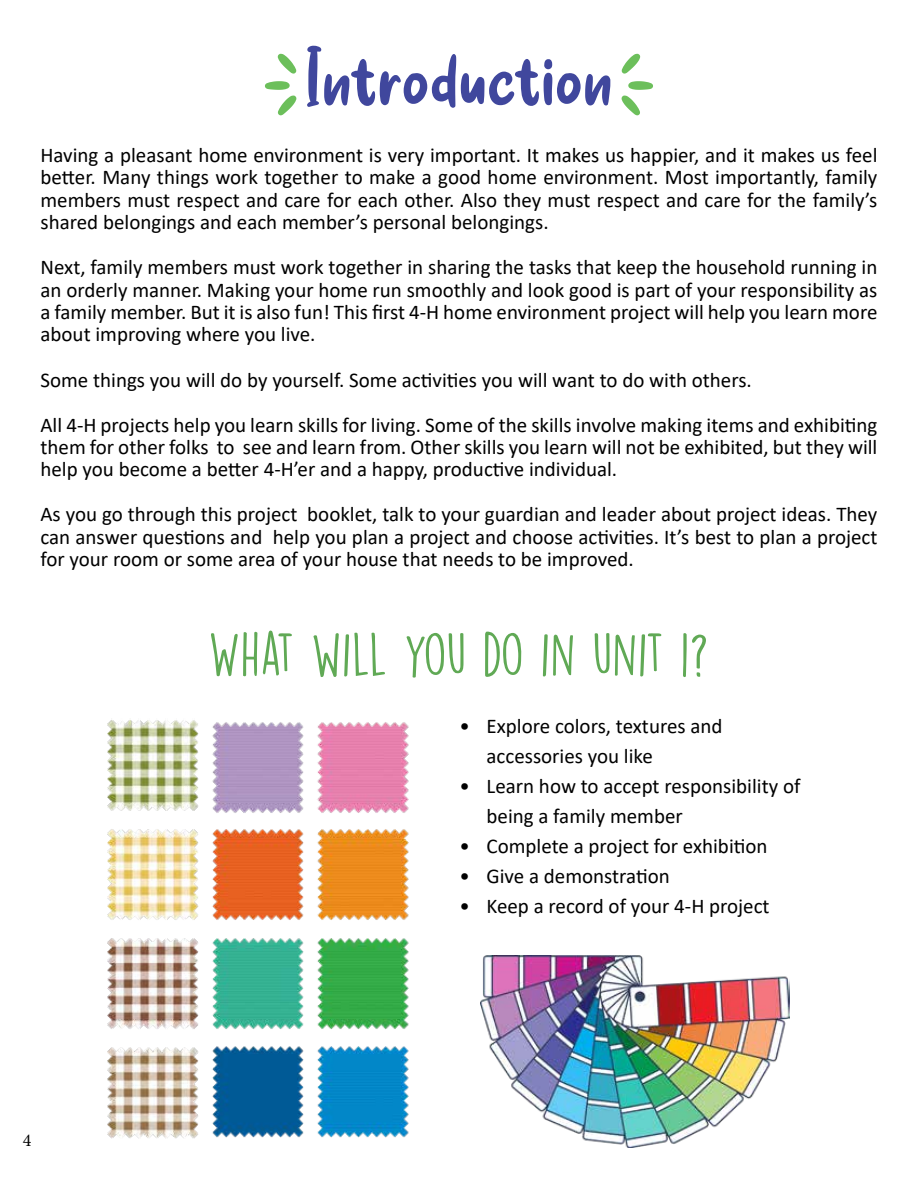
<style>
.page{position:relative;width:918px;height:1188px;background:#fff}
.page>*{position:absolute;margin:0;border:0;box-sizing:border-box;transform-origin:0 0}
.t1{font:87px "sweetpurple";color:#40479d}
.t2{font:54px "DK Lemon Yellow Sun";color:#60a955}
.t3{font:21px/22.5px "Calibri";color:#000}
.t4{font:18px "Minion Pro";color:#000}
.s1{color:#6cbf5b}
</style>
<div class="page">
<img style="left:107px;top:720px;width:302px;height:419px">
<img style="left:480px;top:956px;width:310px;height:192px">
<h1 class="t1" style="left:259px;top:24px;width:401px"><span class="s1">{</span>Introduction<span class="s1">}</span></h1>
<p class="t3" style="left:40px;top:143px;width:839px;text-align:justify">Having a pleasant home environment is very important. It makes us happier, and it makes us feel better. Many things work together to make a good home environment. Most importantly, family members must respect and care for each other. Also they must respect and care for the family’s shared belongings and each member’s personal belongings.</p>
<p class="t3" style="left:40px;top:255px;width:839px;text-align:justify">Next, family members must work together in sharing the tasks that keep the household running in an orderly manner. Making your home run smoothly and look good is part of your responsibility as a family member. But it is also fun! This first 4-H home environment project will help you learn more about improving where you live.</p>
<p class="t3" style="left:40px;top:357px;width:838px;line-height:45px">Some things you will do by yourself. Some activities you will want to do with others.<br>All 4-H projects help you learn skills for living. Some of the skills involve making items and exhibiting</p>
<p class="t3" style="left:40px;top:435px;width:838px">them for other folks to see and learn from. Other skills you learn will not be exhibited, but they will help you become a better 4-H’er and a happy, productive individual.</p>
<p class="t3" style="left:40px;top:503px;width:838px;text-align:justify">As you go through this project booklet, talk to your guardian and leader about project ideas. They can answer questions and help you plan a project and choose activities. It’s best to plan a project for your room or some area of your house that needs to be improved.</p>
<h2 class="t2" style="left:208px;top:622px;width:502px">WHAT WILL YOU DO IN UNIT 1?</h2>
<p class="t3" style="left:487px;top:710px;width:238px;line-height:30px;text-indent:-27px">• Explore colors, textures and accessories you like</p>
<p class="t3" style="left:487px;top:770px;width:315px;line-height:30px;text-indent:-27px">• Learn how to accept responsibility of being a family member</p>
<p class="t3" style="left:460px;top:834px;width:310px">• Complete a project for exhibition</p>
<p class="t3" style="left:460px;top:864px;width:212px">• Give a demonstration</p>
<p class="t3" style="left:460px;top:894px;width:312px">• Keep a record of your 4-H project</p>
<p class="t4" style="left:23px;top:1129px;width:10px">4</p>
</div>
